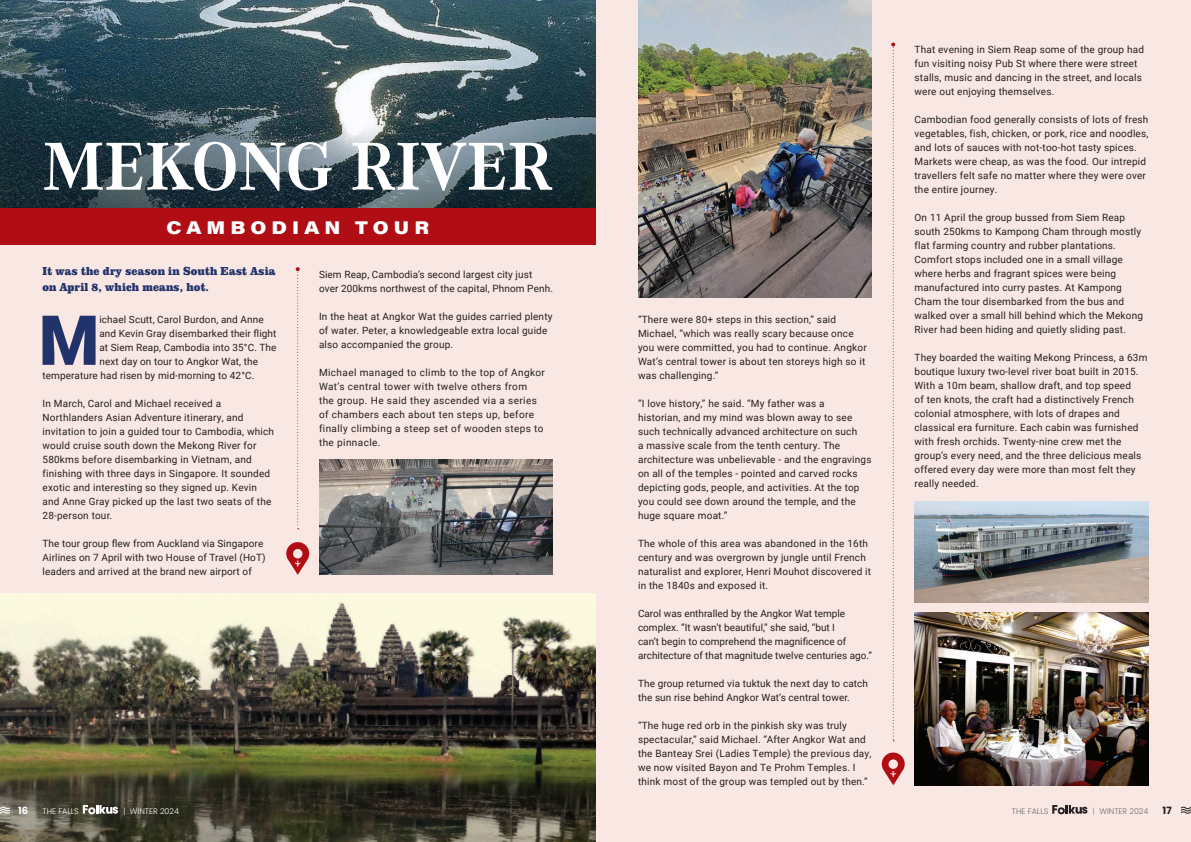
<style>
.page{position:relative;width:1191px;height:842px;background:#f9e7e3}
.page>*{position:absolute;margin:0;border:0;box-sizing:border-box;transform-origin:0 0}
.t1{font:700 70.2px "Corporate A";color:#fff}
.t2{font:900 69.1px "Roboto";color:#22336b}
.t3{font:900 18px "Acumin Pro Wide";letter-spacing:.28em;color:#fff}
.t4{font:700 expanded 12px/16px "Clarendon URW Ext Nar";letter-spacing:.01em;color:#22336b}
.t5{font:10px/14px "Roboto";letter-spacing:.02em;color:#231f20}
.t6{font:10px/14px "Roboto";letter-spacing:.04em;color:#231f20}
.t7{font:10px/14px "Roboto";color:#231f20}
.t8{font:700 10px "Poppins";color:#fff}
.t9{font:700 10px "Poppins";color:#231f20}
.t10{font:300 8px "Poppins";color:#fff}
.t11{font:300 8px "Poppins";color:#6c6d70}
</style>
<div class="page">
<img style="left:0;top:0;width:595px;height:209px">
<img style="left:0;top:594px;width:595px;height:248px">
<img style="left:319px;top:460px;width:234px;height:115px">
<img style="left:638px;top:0;width:234px;height:298px">
<img style="left:914px;top:501px;width:234px;height:101px">
<img style="left:914px;top:612px;width:234px;height:173px">
<div style="left:0;top:209px;width:595px;height:36px;background:#b00d15"></div>
<svg style="left:891px;top:43px;width:4px;height:698px"></svg>
<svg style="left:296px;top:267px;width:4px;height:262px"></svg>
<svg style="left:286px;top:542px;width:24px;height:33px"></svg>
<svg style="left:881px;top:752px;width:24px;height:33px"></svg>
<svg style="left:1052px;top:805px;width:35px;height:9px"></svg>
<svg style="left:1181px;top:806px;width:10px;height:8px"></svg>
<svg style="left:83px;top:805px;width:35px;height:9px"></svg>
<svg style="left:0;top:806px;width:10px;height:8px"></svg>
<h1 class="t1" style="left:43px;top:120px;width:512px">MEKONG RIVER</h1>
<h3 class="t3" style="left:166px;top:214px;width:264px">CAMBODIAN TOUR</h3>
<p class="t4" style="left:43px;top:263px;width:234px">It was the dry season in South East Asia on April 8, which means, hot.</p>
<p class="t5" style="left:319px;top:267px;width:235px">Siem Reap, Cambodia’s second largest city just over 200kms northwest of the capital, Phnom Penh.</p>
<p class="t5" style="left:319px;top:309px;width:235px">In the heat at Angkor Wat the guides carried plenty of water. Peter, a knowledgeable extra local guide also accompanied the group.</p>
<p class="t6" style="left:319px;top:365px;width:227px">Michael managed to climb to the top of Angkor Wat’s central tower with twelve others from<br>the group. He said they ascended via a series of chambers each about ten steps up, before finally climbing a steep set of wooden steps to the pinnacle.</p>
<h2 class="t2" style="left:39px;top:292px;width:62px">M</h2>
<p class="t5" style="left:99px;top:312px;width:166px">ichael Scutt, Carol Burdon, and Anne</p>
<p class="t5" style="left:99px;top:326px;width:179px">and Kevin Gray disembarked their flight</p>
<p class="t5" style="left:99px;top:340px;width:179px">at Siem Reap, Cambodia into 35°C. The</p>
<p class="t5" style="left:99px;top:354px;width:160px">next day on tour to Angkor Wat, the</p>
<p class="t5" style="left:43px;top:368px;width:213px">temperature had risen by mid-morning to 42°C.</p>
<p class="t5" style="left:43px;top:396px;width:233px">In March, Carol and Michael received a Northlanders Asian Adventure itinerary, and invitation to join a guided tour to Cambodia, which would cruise south down the Mekong River for 580kms before disembarking in Vietnam, and finishing with three days in Singapore. It sounded exotic and interesting so they signed up. Kevin and Anne Gray picked up the last two seats of the 28-person tour.</p>
<p class="t5" style="left:43px;top:536px;width:224px">The tour group flew from Auckland via Singapore<br>Airlines on 7 April with two House of Travel (HoT) leaders and arrived at the brand new airport of</p>
<p class="t5" style="left:638px;top:312px;width:230px">“There were 80+ steps in this section,” said Michael, “which was really scary because once you were committed, you had to continue. Angkor Wat’s central tower is about ten storeys high so it was challenging.”</p>
<p class="t5" style="left:638px;top:396px;width:235px">“I love history,” he said. “My father was a<br>historian, and my mind was blown away to see such technically advanced architecture on such<br>a massive scale from the tenth century. The architecture was unbelievable - and the engravings on all of the temples - pointed and carved rocks depicting gods, people, and activities. At the top you could see down around the temple, and the huge square moat.”</p>
<p class="t5" style="left:638px;top:536px;width:234px">The whole of this area was abandoned in the 16th century and was overgrown by jungle until French naturalist and explorer, Henri Mouhot discovered it in the 1840s and exposed it.</p>
<p class="t7" style="left:638px;top:606px;width:235px">Carol was enthralled by the Angkor Wat temple complex. “It wasn’t beautiful,” she said, “but I<br>can’t begin to comprehend the magnificence of architecture of that magnitude twelve centuries ago.”</p>
<p class="t5" style="left:638px;top:676px;width:232px">The group returned via tuktuk the next day to catch the sun rise behind Angkor Wat’s central tower.</p>
<p class="t5" style="left:638px;top:718px;width:235px">“The huge red orb in the pinkish sky was truly spectacular,” said Michael. “After Angkor Wat and the Banteay Srei (Ladies Temple) the previous day, we now visited Bayon and Te Prohm Temples. I think most of the group was templed out by then.”</p>
<p class="t5" style="left:914px;top:42px;width:231px">That evening in Siem Reap some of the group had fun visiting noisy Pub St where there were street stalls, music and dancing in the street, and locals were out enjoying themselves.</p>
<p class="t5" style="left:914px;top:112px;width:235px">Cambodian food generally consists of lots of fresh vegetables, fish, chicken, or pork, rice and noodles, and lots of sauces with not-too-hot tasty spices.<br>Markets were cheap, as was the food. Our intrepid travellers felt safe no matter where they were over the entire journey.</p>
<p class="t5" style="left:914px;top:210px;width:230px">On 11 April the group bussed from Siem Reap south 250kms to Kampong Cham through mostly flat farming country and rubber plantations.<br>Comfort stops included one in a small village where herbs and fragrant spices were being manufactured into curry pastes. At Kampong Cham the tour disembarked from the bus and walked over a small hill behind which the Mekong River had been hiding and quietly sliding past.</p>
<p class="t5" style="left:914px;top:350px;width:234px">They boarded the waiting Mekong Princess, a 63m boutique luxury two-level river boat built in 2015.<br>With a 10m beam, shallow draft, and top speed<br>of ten knots, the craft had a distinctively French colonial atmosphere, with lots of drapes and classical era furniture. Each cabin was furnished with fresh orchids. Twenty-nine crew met the group’s every need, and the three delicious meals offered every day were more than most felt they really needed.</p>
<p class="t8" style="left:18px;top:804px;width:12px">16</p>
<p class="t10" style="left:43px;top:806px;width:38px">THE FALLS</p>
<p class="t10" style="left:123px;top:806px;width:57px">| WINTER 2024</p>
<p class="t11" style="left:1012px;top:806px;width:38px">THE FALLS</p>
<p class="t11" style="left:1093px;top:806px;width:57px">| WINTER 2024</p>
<p class="t9" style="left:1162px;top:804px;width:11px">17</p>
</div>
